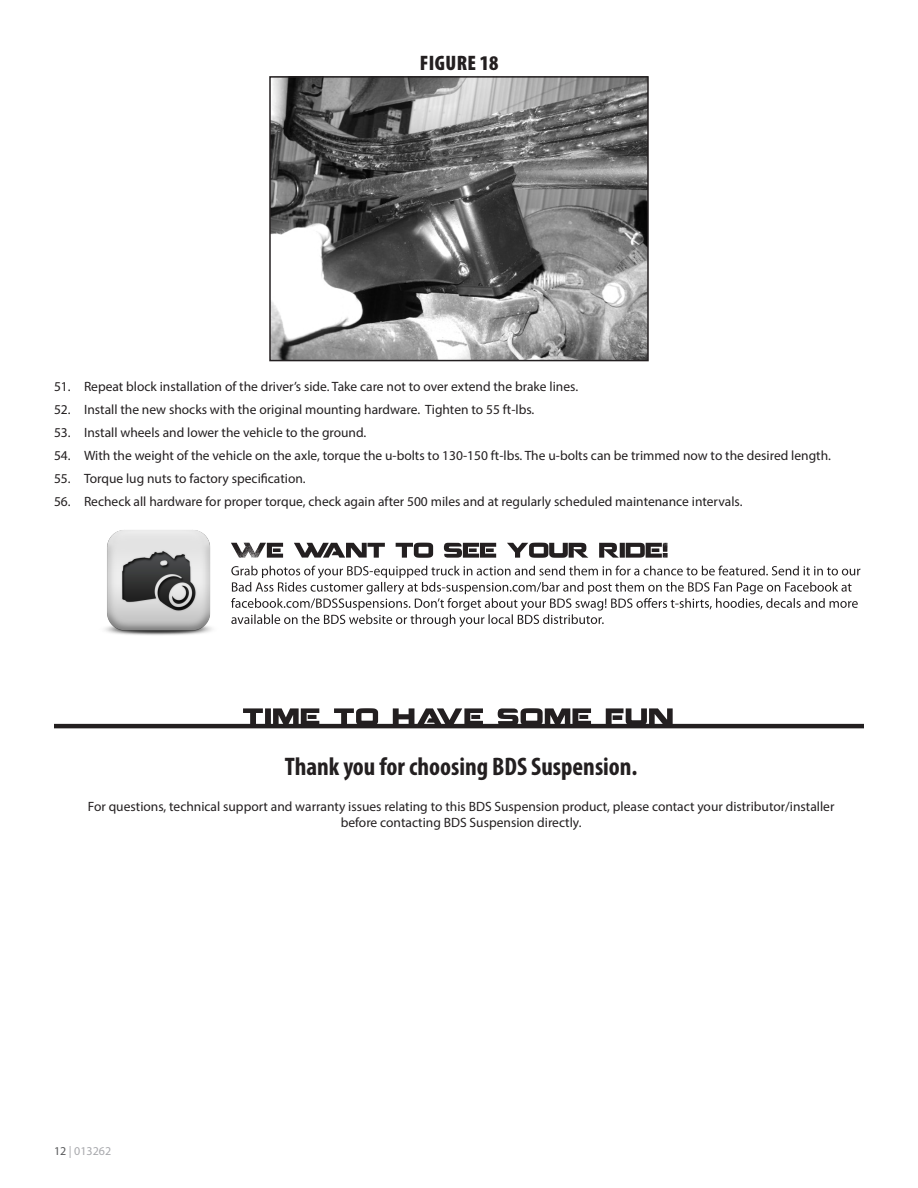
<style>
.page{position:relative;width:918px;height:1188px;background:#fff}
.page>*{position:absolute;margin:0;border:0;box-sizing:border-box;transform-origin:0 0}
.t1{font:700 condensed 25.5px "Myriad Pro";color:#231f20}
.Photo-Caption{font:900 condensed 21px "Myriad Pro";letter-spacing:.02em;color:#231f20}
.t2{font:13.5px/16.2px "Myriad Pro";color:#231f20;text-align:center}
.t3{font:12px "Myriad Pro";color:#a8a9ad}
.s1{color:#57585a}
</style>
<div class="page">
<img style="left:272px;top:79px;width:374px;height:279px">
<div style="left:269px;top:76px;width:380px;height:285px;border:2px solid #231f20"></div>
<img style="left:105px;top:530px;width:129px;height:105px">
<svg style="left:231px;top:566px;width:629px;height:61px"></svg>
<svg style="left:231px;top:543px;width:437px;height:15px"></svg>
<svg style="left:243px;top:708px;width:430px;height:16px"></svg>
<hr style="left:54px;top:724px;width:810px;height:4px;background:#231f20">
<p class="Photo-Caption" style="left:420px;top:51px;width:80px">FIGURE 18</p>
<p class="t2" style="left:54px;top:378px;width:526px">51. Repeat block installation of the driver’s side. Take care not to over extend the brake lines.</p>
<p class="t2" style="left:54px;top:401px;width:482px">52. Install the new shocks with the original mounting hardware. Tighten to 55 ft-lbs.</p>
<p class="t2" style="left:54px;top:424px;width:314px">53. Install wheels and lower the vehicle to the ground.</p>
<p class="t2" style="left:54px;top:447px;width:779px">54. With the weight of the vehicle on the axle, torque the u-bolts to 130-150 ft-lbs. The u-bolts can be trimmed now to the desired length.</p>
<p class="t2" style="left:54px;top:470px;width:253px">55. Torque lug nuts to factory specification.</p>
<p class="t2" style="left:54px;top:493px;width:690px">56. Recheck all hardware for proper torque, check again after 500 miles and at regularly scheduled maintenance intervals.</p>
<p class="t1" style="left:285px;top:750px;width:354px">Thank you for choosing BDS Suspension.</p>
<p class="t2" style="left:88px;top:798px;width:748px">For questions, technical support and warranty issues relating to this BDS Suspension product, please contact your distributor/installer before contacting BDS Suspension directly.</p>
<p class="t3" style="left:54px;top:1143px;width:59px"><span class="s1">12</span> | 013262</p>
</div>
